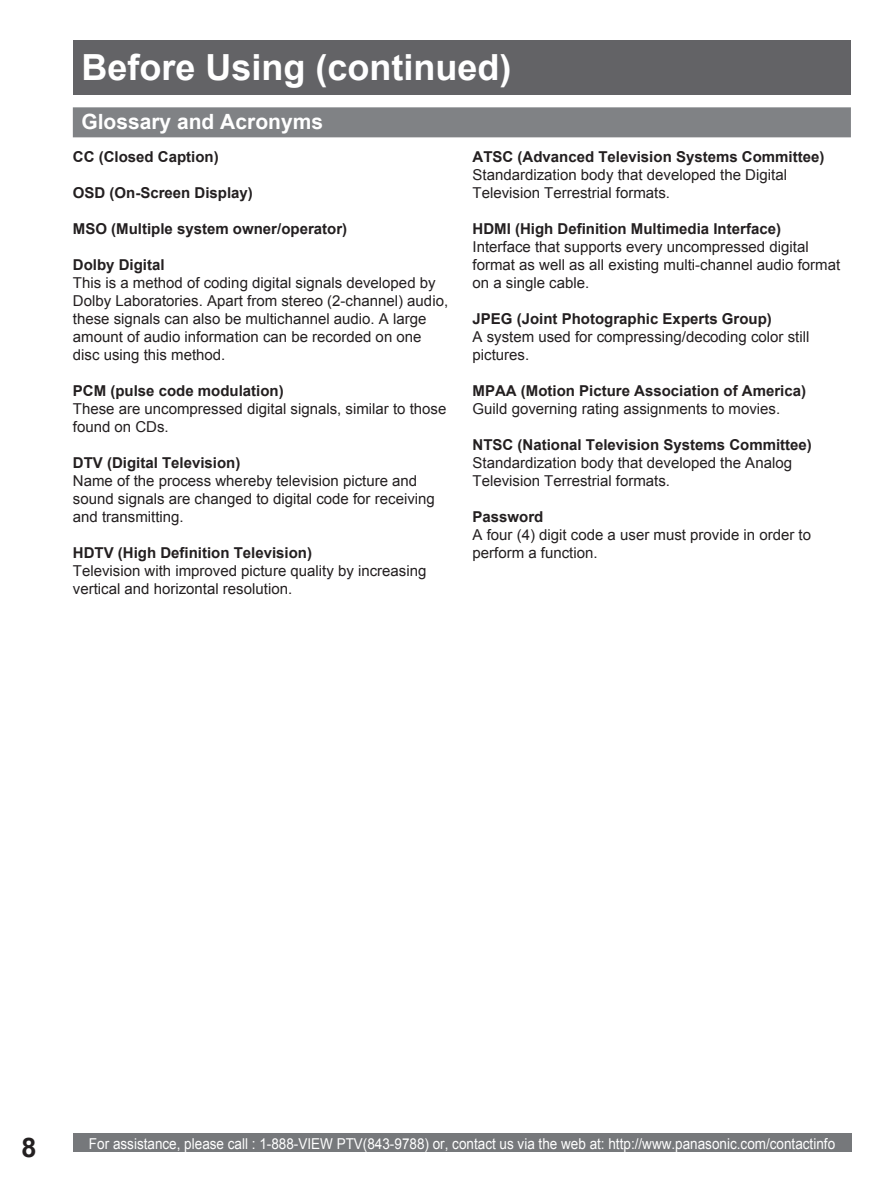
<style>
.page{position:relative;width:894px;height:1191px;background:#fff}
.page>*{position:absolute;margin:0;border:0;box-sizing:border-box;transform-origin:0 0}
.t1{font:700 36px "Arial";color:#fff}
.t2{font:700 27px "Arial";color:#231f20}
.t3{font:700 21px "Arial";color:#fff}
.t4{font:15px/18px "Arial";color:#231f20}
.t5{font:700 15px "Arial";color:#231f20}
.t6{font:15px "Arial";color:#fff;scale:.9 1}
</style>
<div class="page">
<div style="left:73px;top:1133px;width:778px;height:19px;background:#76787b"></div>
<div style="left:73px;top:107px;width:777px;height:30px;background:#808285"></div>
<div style="left:73px;top:41px;width:777px;height:54px;background:#636366"></div>
<h1 class="t1" style="left:81px;top:48px;width:432px">Before Using (continued)</h1>
<h3 class="t3" style="left:81px;top:110px;width:243px">Glossary and Acronyms</h3>
<p class="t5" style="left:73px;top:148px;width:147px">CC (Closed Caption)</p>
<p class="t5" style="left:73px;top:184px;width:182px">OSD (On-Screen Display)</p>
<p class="t5" style="left:73px;top:220px;width:276px">MSO (Multiple system owner/operator)</p>
<p class="t5" style="left:73px;top:256px;width:93px">Dolby Digital</p>
<p class="t4" style="left:73px;top:273px;width:377px">This is a method of coding digital signals developed by Dolby Laboratories. Apart from stereo (2-channel) audio, these signals can also be multichannel audio. A large amount of audio information can be recorded on one disc using this method.</p>
<p class="t5" style="left:73px;top:382px;width:212px">PCM (pulse code modulation)</p>
<p class="t4" style="left:73px;top:399px;width:375px">These are uncompressed digital signals, similar to those found on CDs.</p>
<p class="t5" style="left:73px;top:454px;width:169px">DTV (Digital Television)</p>
<p class="t4" style="left:73px;top:471px;width:363px">Name of the process whereby television picture and sound signals are changed to digital code for receiving and transmitting.</p>
<p class="t5" style="left:73px;top:544px;width:241px">HDTV (High Definition Television)</p>
<p class="t4" style="left:73px;top:561px;width:355px">Television with improved picture quality by increasing vertical and horizontal resolution.</p>
<p class="t5" style="left:472px;top:148px;width:353px">ATSC (Advanced Television Systems Committee)</p>
<p class="t4" style="left:472px;top:165px;width:316px">Standardization body that developed the Digital<br>Television Terrestrial formats.</p>
<p class="t5" style="left:472px;top:220px;width:310px">HDMI (High Definition Multimedia Interface)</p>
<p class="t4" style="left:472px;top:237px;width:369px">Interface that supports every uncompressed digital format as well as all existing multi-channel audio format on a single cable.</p>
<p class="t5" style="left:472px;top:310px;width:301px">JPEG (Joint Photographic Experts Group)</p>
<p class="t4" style="left:472px;top:327px;width:338px">A system used for compressing/decoding color still pictures.</p>
<p class="t5" style="left:472px;top:382px;width:335px">MPAA (Motion Picture Association of America)</p>
<p class="t4" style="left:472px;top:399px;width:309px">Guild governing rating assignments to movies.</p>
<p class="t5" style="left:472px;top:436px;width:341px">NTSC (National Television Systems Committee)</p>
<p class="t4" style="left:472px;top:453px;width:321px">Standardization body that developed the Analog<br>Television Terrestrial formats.</p>
<p class="t5" style="left:472px;top:508px;width:72px">Password</p>
<p class="t4" style="left:472px;top:525px;width:340px">A four (4) digit code a user must provide in order to perform a function.</p>
<h2 class="t2" style="left:22px;top:1132px;width:17px">8</h2>
<p class="t6" style="left:89px;top:1135px;width:830px">For assistance, please call : 1-888-VIEW PTV(843-9788) or, contact us via the web at: http://www.panasonic.com/contactinfo</p>
</div>
